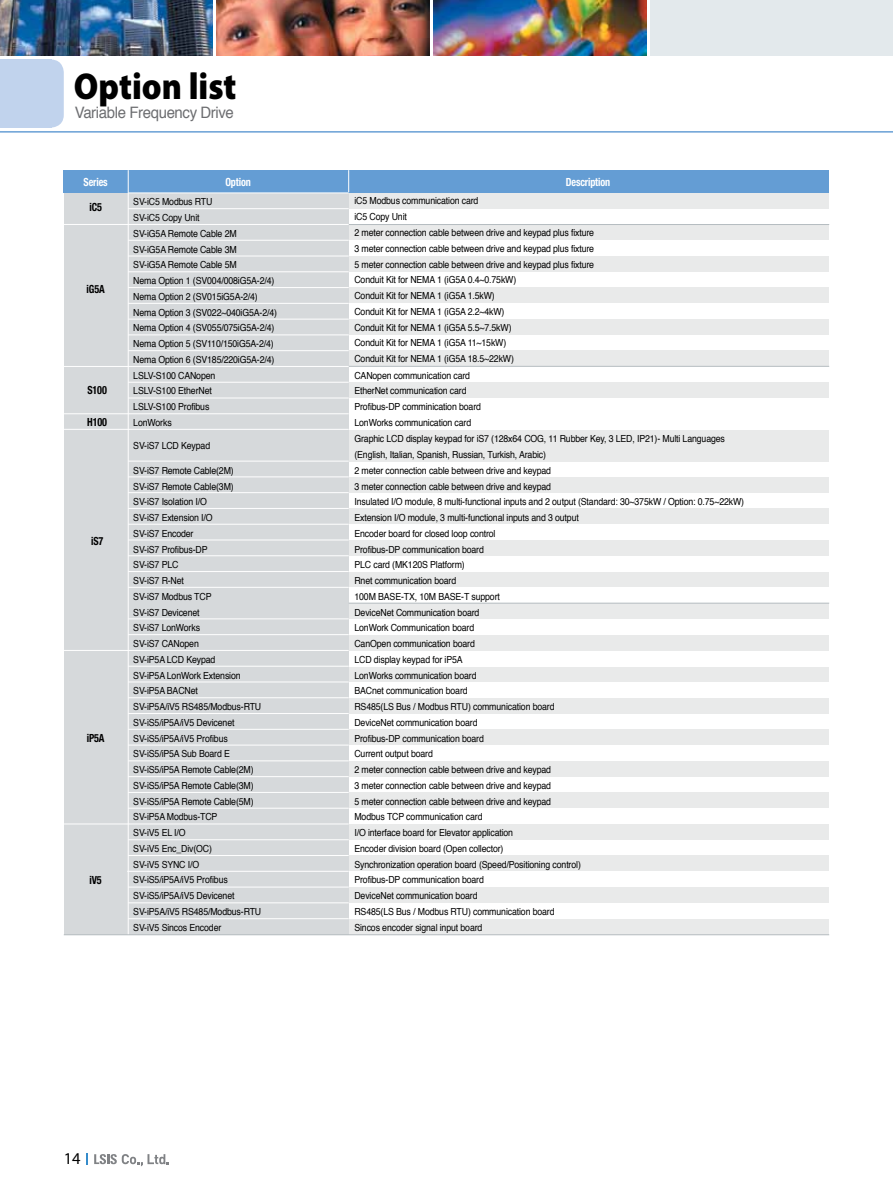
<style>
.page{position:relative;width:893px;height:1191px;background:#fff}
.page>*{position:absolute;margin:0;border:0;box-sizing:border-box;transform-origin:0 0}
.t1{font:900 37.5px "Myriad Pro";color:#000;scale:.9 1}
.t2{font:16.5px "Myriad Pro";color:#000}
.t3{font:15.75px "Helvetica";letter-spacing:-.025em;color:#6d6e71;scale:.95 1}
.t4{font:700 condensed 11.25px "Helvetica Neue";letter-spacing:-.015em;color:#000;scale:.9 1}
.t5{font:700 condensed 11.25px "Helvetica Neue";letter-spacing:-.015em;color:#fff;scale:.9 1}
.t6{font:9.75px/15.8px "Helvetica";letter-spacing:-.015em;color:#000;scale:.9 1}
</style>
<div class="page">
<img style="left:0;top:0;width:213px;height:55px">
<img style="left:217px;top:0;width:212px;height:55px">
<img style="left:434px;top:0;width:212px;height:55px">
<div style="left:651px;top:0;width:242px;height:55px;background:#e3e9ec"></div>
<hr style="left:0;top:131px;width:893px;height:1px;background:#649dd4">
<svg style="left:86px;top:1153px;width:2px;height:12px"></svg>
<svg style="left:94px;top:1154px;width:75px;height:12px"></svg>
<div style="left:0;top:60px;width:64px;height:68px;background:#c1d3ed;border-radius:13px"></div>
<div style="left:0;top:60px;width:51px;height:68px;background:#c1d3ed"></div>
<div style="left:349px;top:193px;width:480px;height:15px;background:#e9eaea"></div>
<div style="left:349px;top:224px;width:480px;height:15px;background:#e9eaea"></div>
<div style="left:349px;top:256px;width:480px;height:15px;background:#e9eaea"></div>
<div style="left:349px;top:288px;width:480px;height:15px;background:#e9eaea"></div>
<div style="left:349px;top:319px;width:480px;height:15px;background:#e9eaea"></div>
<div style="left:349px;top:351px;width:480px;height:15px;background:#e9eaea"></div>
<div style="left:349px;top:382px;width:480px;height:16px;background:#e9eaea"></div>
<div style="left:349px;top:430px;width:480px;height:31px;background:#e9eaea"></div>
<div style="left:349px;top:477px;width:480px;height:15px;background:#e9eaea"></div>
<div style="left:349px;top:508px;width:480px;height:15px;background:#e9eaea"></div>
<div style="left:349px;top:540px;width:480px;height:15px;background:#e9eaea"></div>
<div style="left:349px;top:571px;width:480px;height:15px;background:#e9eaea"></div>
<div style="left:349px;top:603px;width:480px;height:16px;background:#e9eaea"></div>
<div style="left:349px;top:635px;width:480px;height:15px;background:#e9eaea"></div>
<div style="left:349px;top:666px;width:480px;height:15px;background:#e9eaea"></div>
<div style="left:349px;top:697px;width:480px;height:16px;background:#e9eaea"></div>
<div style="left:349px;top:729px;width:480px;height:16px;background:#e9eaea"></div>
<div style="left:349px;top:761px;width:480px;height:15px;background:#e9eaea"></div>
<div style="left:349px;top:792px;width:480px;height:16px;background:#e9eaea"></div>
<div style="left:349px;top:824px;width:480px;height:16px;background:#e9eaea"></div>
<div style="left:349px;top:855px;width:480px;height:16px;background:#e9eaea"></div>
<div style="left:349px;top:887px;width:480px;height:16px;background:#e9eaea"></div>
<div style="left:349px;top:919px;width:480px;height:15px;background:#e9eaea"></div>
<div style="left:64px;top:193px;width:285px;height:741px;background:#d6d9db"></div>
<div style="left:64px;top:170px;width:765px;height:23px;background:#649dd4"></div>
<svg style="left:348px;top:170px;width:1px;height:22px"></svg>
<hr style="left:128px;top:170px;width:1px;height:937px;background:#fff">
<hr style="left:349px;top:366px;width:480px;height:1px;background:#b5bcc0">
<hr style="left:349px;top:603px;width:480px;height:1px;background:#b5bcc0">
<hr style="left:349px;top:224px;width:480px;height:1px;background:#b5bcc0">
<hr style="left:128px;top:208px;width:221px;height:1px;background:#fff">
<hr style="left:128px;top:193px;width:221px;height:1px;background:#fff">
<hr style="left:64px;top:224px;width:285px;height:1px;background:#fff">
<hr style="left:128px;top:240px;width:221px;height:1px;background:#fff">
<hr style="left:128px;top:256px;width:221px;height:1px;background:#fff">
<hr style="left:128px;top:271px;width:221px;height:1px;background:#fff">
<hr style="left:128px;top:287px;width:221px;height:1px;background:#fff">
<hr style="left:128px;top:303px;width:221px;height:1px;background:#fff">
<hr style="left:128px;top:319px;width:221px;height:1px;background:#fff">
<hr style="left:128px;top:335px;width:221px;height:1px;background:#fff">
<hr style="left:128px;top:350px;width:221px;height:1px;background:#fff">
<hr style="left:64px;top:366px;width:285px;height:1px;background:#fff">
<hr style="left:128px;top:382px;width:221px;height:1px;background:#fff">
<hr style="left:64px;top:413px;width:285px;height:1px;background:#fff">
<hr style="left:128px;top:398px;width:221px;height:1px;background:#fff">
<hr style="left:64px;top:429px;width:285px;height:1px;background:#fff">
<hr style="left:128px;top:461px;width:221px;height:1px;background:#fff">
<hr style="left:128px;top:476px;width:221px;height:1px;background:#fff">
<hr style="left:128px;top:492px;width:221px;height:1px;background:#fff">
<hr style="left:128px;top:508px;width:221px;height:1px;background:#fff">
<hr style="left:128px;top:524px;width:221px;height:1px;background:#fff">
<hr style="left:128px;top:540px;width:221px;height:1px;background:#fff">
<hr style="left:128px;top:555px;width:221px;height:1px;background:#fff">
<hr style="left:128px;top:571px;width:221px;height:1px;background:#fff">
<hr style="left:128px;top:587px;width:221px;height:1px;background:#fff">
<hr style="left:128px;top:618px;width:221px;height:1px;background:#fff">
<hr style="left:128px;top:634px;width:221px;height:1px;background:#fff">
<hr style="left:64px;top:650px;width:285px;height:1px;background:#fff">
<hr style="left:128px;top:666px;width:221px;height:1px;background:#fff">
<hr style="left:128px;top:681px;width:221px;height:1px;background:#fff">
<hr style="left:128px;top:697px;width:221px;height:1px;background:#fff">
<hr style="left:128px;top:713px;width:221px;height:1px;background:#fff">
<hr style="left:128px;top:729px;width:221px;height:1px;background:#fff">
<hr style="left:128px;top:745px;width:221px;height:1px;background:#fff">
<hr style="left:128px;top:760px;width:221px;height:1px;background:#fff">
<hr style="left:128px;top:776px;width:221px;height:1px;background:#fff">
<hr style="left:128px;top:792px;width:221px;height:1px;background:#fff">
<hr style="left:128px;top:808px;width:221px;height:1px;background:#fff">
<hr style="left:64px;top:823px;width:285px;height:1px;background:#fff">
<hr style="left:128px;top:839px;width:221px;height:1px;background:#fff">
<hr style="left:128px;top:855px;width:221px;height:1px;background:#fff">
<hr style="left:127px;top:871px;width:222px;height:1px;background:#fff">
<hr style="left:128px;top:886px;width:221px;height:1px;background:#fff">
<hr style="left:128px;top:902px;width:221px;height:1px;background:#fff">
<hr style="left:128px;top:918px;width:221px;height:1px;background:#fff">
<hr style="left:64px;top:934px;width:765px;height:1px;background:#b5bcc0">
<h1 class="t1" style="left:74px;top:65px;width:182px">Option list</h1>
<h3 class="t3" style="left:75px;top:101px;width:169px">Variable Frequency Drive</h3>
<p class="t5" style="left:84px;top:175px;width:28px">Series</p>
<p class="t5" style="left:225px;top:175px;width:30px">Option</p>
<p class="t5" style="left:566px;top:175px;width:51px">Description</p>
<p class="t4" style="left:89px;top:200px;width:15px">iC5</p>
<p class="t6" style="left:354px;top:193px;width:435px">iC5 Modbus communication card<br>iC5 Copy Unit<br>2 meter connection cable between drive and keypad plus fixture<br>3 meter connection cable between drive and keypad plus fixture<br>5 meter connection cable between drive and keypad plus fixture<br>Conduit Kit for NEMA 1 (iG5A 0.4~0.75kW)<br>Conduit Kit for NEMA 1 (iG5A 1.5kW)<br>Conduit Kit for NEMA 1 (iG5A 2.2~4kW)<br>Conduit Kit for NEMA 1 (iG5A 5.5~7.5kW)<br>Conduit Kit for NEMA 1 (iG5A 11~15kW)<br>Conduit Kit for NEMA 1 (iG5A 18.5~22kW)<br>CANopen communication card<br>EtherNet communication card<br>Profibus-DP comminication board<br>LonWorks communication card<br>Graphic LCD display keypad for iS7 (128x64 COG, 11 Rubber Key, 3 LED, IP21)- Multi Languages (English, Italian, Spanish, Russian, Turkish, Arabic)<br>2 meter connection cable between drive and keypad<br>3 meter connection cable between drive and keypad<br>Insulated I/O module, 8 multi-functional inputs and 2 output (Standard: 30~375kW / Option: 0.75~22kW)<br>Extension I/O module, 3 multi-functional inputs and 3 output<br>Encoder board for closed loop control<br>Profibus-DP communication board<br>PLC card (MK120S Platform)<br>Rnet communication board<br>100M BASE-TX, 10M BASE-T support<br>DeviceNet Communication board<br>LonWork Communication board<br>CanOpen communication board<br>LCD display keypad for iP5A<br>LonWorks communication board<br>BACnet communication board<br>RS485(LS Bus / Modbus RTU) communication board<br>DeviceNet communication board<br>Profibus-DP communication board<br>Current output board<br>2 meter connection cable between drive and keypad<br>3 meter connection cable between drive and keypad<br>5 meter connection cable between drive and keypad<br>Modbus TCP communication card<br>I/O interface board for Elevator application<br>Encoder division board (Open collector)<br>Synchronization operation board (Speed/Positioning control)<br>Profibus-DP communication board<br>DeviceNet communication board<br>RS485(LS Bus / Modbus RTU) communication board<br>Sincos encoder signal input board</p>
<p class="t6" style="left:133px;top:194px;width:161px">SV-iC5 Modbus RTU<br>SV-iC5 Copy Unit<br>SV-iG5A Remote Cable 2M<br>SV-iG5A Remote Cable 3M<br>SV-iG5A Remote Cable 5M<br>Nema Option 1 (SV004/008iG5A-2/4)<br>Nema Option 2 (SV015iG5A-2/4)<br>Nema Option 3 (SV022~040iG5A-2/4)<br>Nema Option 4 (SV055/075iG5A-2/4)<br>Nema Option 5 (SV110/150iG5A-2/4)<br>Nema Option 6 (SV185/220iG5A-2/4)<br>LSLV-S100 CANopen<br>LSLV-S100 EtherNet<br>LSLV-S100 Profibus<br>LonWorks</p>
<p class="t6" style="left:133px;top:438px;width:87px">SV-iS7 LCD Keypad</p>
<p class="t6" style="left:133px;top:463px;width:144px">SV-iS7 Remote Cable(2M)<br>SV-iS7 Remote Cable(3M)<br>SV-iS7 Isolation I/O<br>SV-iS7 Extension I/O<br>SV-iS7 Encoder<br>SV-iS7 Profibus-DP<br>SV-iS7 PLC<br>SV-iS7 R-Net<br>SV-iS7 Modbus TCP<br>SV-iS7 Devicenet<br>SV-iS7 LonWorks<br>SV-iS7 CANopen<br>SV-iP5A LCD Keypad<br>SV-iP5A LonWork Extension<br>SV-iP5A BACNet<br>SV-iP5A/iV5 RS485/Modbus-RTU<br>SV-iS5/iP5A/iV5 Devicenet<br>SV-iS5/iP5A/iV5 Profibus<br>SV-iS5/iP5A Sub Board E<br>SV-iS5/iP5A Remote Cable(2M)<br>SV-iS5/iP5A Remote Cable(3M)<br>SV-iS5/iP5A Remote Cable(5M)<br>SV-iP5A Modbus-TCP<br>SV-iV5 EL I/O<br>SV-iV5 Enc_Div(OC)<br>SV-iV5 SYNC I/O<br>SV-iS5/iP5A/iV5 Profibus<br>SV-iS5/iP5A/iV5 Devicenet<br>SV-iP5A/iV5 RS485/Modbus-RTU<br>SV-iV5 Sincos Encoder</p>
<p class="t4" style="left:87px;top:282px;width:22px">iG5A</p>
<p class="t4" style="left:87px;top:383px;width:23px">S100</p>
<p class="t4" style="left:87px;top:415px;width:23px">H100</p>
<p class="t4" style="left:91px;top:534px;width:15px">iS7</p>
<p class="t4" style="left:87px;top:731px;width:21px">iP5A</p>
<p class="t4" style="left:90px;top:873px;width:15px">iV5</p>
<h2 class="t2" style="left:64px;top:1148px;width:18px">14</h2>
</div>
